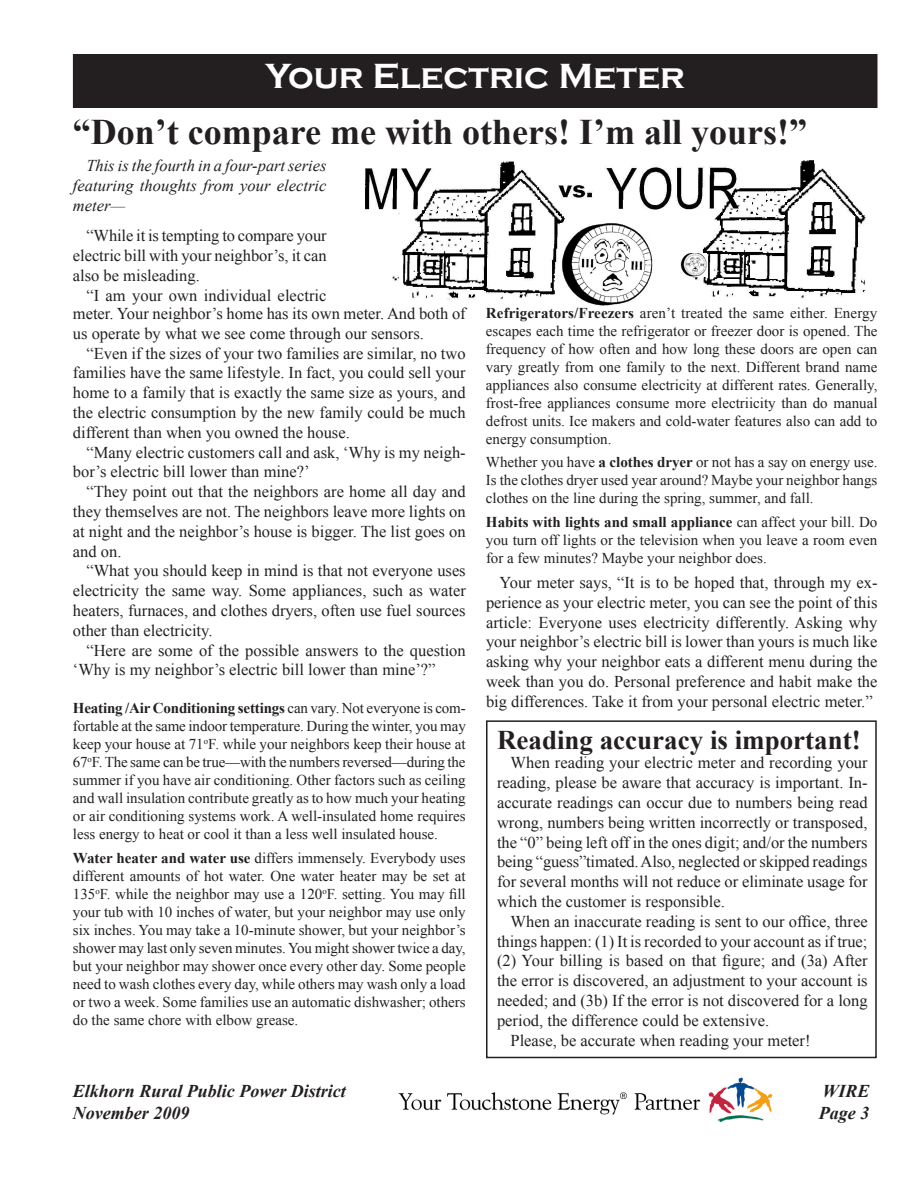
<style>
.page{position:relative;width:918px;height:1188px;background:#fff}
.page>*{position:absolute;margin:0;border:0;box-sizing:border-box;transform-origin:0 0}
.t1{font:700 36px "Times New Roman";color:#231f20}
.t2{font:700 36px "Copperplate Gothic";color:#fff}
.t3{font:700 27px "Times New Roman";color:#231f20}
.t4{font:italic 700 18px "Times New Roman";color:#231f20}
.t5{font:16.5px/19.8px "Times New Roman";color:#231f20;text-align:justify}
.t6{font:italic 16.5px/19.8px "Times New Roman";color:#231f20;text-align:justify}
.t7{font:15px/18px "Times New Roman";color:#231f20;text-align:justify}
.s1{font-weight:700}
</style>
<div class="page">
<img style="left:398px;top:1077px;width:375px;height:46px">
<div style="left:466px;top:1117px;width:236px;height:20px;background:#fff"></div>
<div style="left:74px;top:55px;width:803px;height:52px;background:#231f20"></div>
<div style="left:73px;top:54px;width:805px;height:54px;border:2px solid #231f20"></div>
<img style="left:365px;top:160px;width:501px;height:140px">
<img style="left:560px;top:223px;width:93px;height:83px">
<img style="left:681px;top:253px;width:25px;height:23px">
<div style="left:486px;top:720px;width:391px;height:338px;border:2px solid #231f20"></div>
<h1 class="t2" style="left:265px;top:56px;width:421px">Your Electric Meter</h1>
<h1 class="t1" style="left:73px;top:107px;width:736px">“Don’t compare me with others! I’m all yours!”</h1>
<p class="t6" style="left:73px;top:155px;width:255px;text-indent:14px">This is the fourth in a four-part series featuring thoughts from your electric meter—</p>
<p class="t5" style="left:73px;top:226px;width:255px;text-indent:13px">“While it is tempting to compare your electric bill with your neighbor’s, it can also be misleading.</p>
<p class="t5" style="left:86px;top:285px;width:242px">“I am your own individual electric</p>
<p class="t5" style="left:73px;top:303px;width:394px">meter. Your neighbor’s home has its own meter. And both of us operate by what we see come through our sensors.</p>
<p class="t5" style="left:73px;top:343px;width:394px;text-indent:13px">“Even if the sizes of your two families are similar, no two families have the same lifestyle. In fact, you could sell your home to a family that is exactly the same size as yours, and the electric consumption by the new family could be much different than when you owned the house.</p>
<p class="t5" style="left:73px;top:442px;width:394px;text-indent:13px">“Many electric customers call and ask, ‘Why is my neigh&shy;bor’s electric bill lower than mine?’</p>
<p class="t5" style="left:73px;top:481px;width:394px;text-indent:14px">“They point out that the neighbors are home all day and they themselves are not. The neighbors leave more lights on at night and the neighbor’s house is bigger. The list goes on and on.</p>
<p class="t5" style="left:73px;top:561px;width:394px;text-indent:13px">“What you should keep in mind is that not everyone uses electricity the same way. Some appliances, such as water heaters, furnaces, and clothes dryers, often use fuel sources other than electricity.</p>
<p class="t5" style="left:73px;top:640px;width:394px;text-indent:13px">“Here are some of the possible answers to the question ‘Why is my neighbor’s electric bill lower than mine’?”</p>
<p class="t7" style="left:73px;top:699px;width:394px"><span class="s1">Heating /Air Conditioning settings</span> can vary. Not everyone is com&shy;fortable at the same indoor temperature. During the winter, you may keep your house at 71<sup>o</sup>F. while your neighbors keep their house at 67<sup>o</sup>F. The same can be true—with the numbers reversed—during the summer if you have air conditioning. Other factors such as ceiling and wall insulation contribute greatly as to how much your heating or air conditioning systems work. A well-insulated home requires less energy to heat or cool it than a less well insulated house.</p>
<p class="t7" style="left:73px;top:848px;width:394px"><span class="s1">Water heater and water use</span> differs immensely. Everybody uses different amounts of hot water. One water heater may be set at 135<sup>o</sup>F. while the neighbor may use a 120<sup>o</sup>F. setting. You may fill your tub with 10 inches of water, but your neighbor may use only six inches. You may take a 10-minute shower, but your neighbor’s shower may last only seven minutes. You might shower twice a day, but your neighbor may shower once every other day. Some people need to wash clothes every day, while others may wash only a load or two a week. Some families use an automatic dishwasher; others do the same chore with elbow grease.</p>
<p class="t7" style="left:486px;top:304px;width:393px"><span class="s1">Refrigerators/Freezers</span> aren’t treated the same either. Energy escapes each time the refrigerator or freezer door is opened. The frequency of how often and how long these doors are open can vary greatly from one family to the next. Different brand name appliances also consume electricity at different rates. Generally, frost-free appliances consume more electriicity than do manual defrost units. Ice makers and cold-water features also can add to energy consumption.</p>
<p class="t7" style="left:486px;top:453px;width:393px">Whether you have <span class="s1">a clothes dryer</span> or not has a say on energy use.<br>Is the clothes dryer used year around? Maybe your neighbor hangs clothes on the line during the spring, summer, and fall.</p>
<p class="t7" style="left:486px;top:512px;width:393px"><span class="s1">Habits with lights and small appliance</span> can affect your bill. Do you turn off lights or the television when you leave a room even for a few minutes? Maybe your neighbor does.</p>
<p class="t5" style="left:486px;top:572px;width:393px;text-indent:13px">Your meter says, “It is to be hoped that, through my ex&shy;perience as your electric meter, you can see the point of this article: Everyone uses electricity differently. Asking why your neighbor’s electric bill is lower than yours is much like asking why your neighbor eats a different menu during the week than you do. Personal preference and habit make the big differences. Take it from your personal electric meter.”</p>
<h2 class="t3" style="left:497px;top:721px;width:365px">Reading accuracy is important!</h2>
<p class="t5" style="left:497px;top:753px;width:372px;text-indent:14px">When reading your electric meter and recording your reading, please be aware that accuracy is important. In&shy;accurate readings can occur due to numbers being read wrong, numbers being written incorrectly or transposed, the “0” being left off in the ones digit; and/or the numbers being “guess”timated. Also, neglected or skipped readings for several months will not reduce or eliminate usage for which the customer is responsible.</p>
<p class="t5" style="left:511px;top:911px;width:359px">When an inaccurate reading is sent to our office, three</p>
<p class="t5" style="left:497px;top:931px;width:372px">things happen: (1) It is recorded to your account as if true;</p>
<p class="t5" style="left:497px;top:951px;width:372px">(2) Your billing is based on that figure; and (3a) After</p>
<p class="t5" style="left:497px;top:970px;width:372px">the error is discovered, an adjustment to your account is</p>
<p class="t5" style="left:497px;top:990px;width:372px">needed; and (3b) If the error is not discovered for a long</p>
<p class="t5" style="left:497px;top:1010px;width:274px">period, the difference could be extensive.</p>
<p class="t5" style="left:511px;top:1030px;width:302px">Please, be accurate when reading your meter!</p>
<p class="t4" style="left:73px;top:1079px;width:275px">Elkhorn Rural Public Power District</p>
<p class="t4" style="left:822px;top:1079px;width:49px">WIRE</p>
<p class="t4" style="left:73px;top:1100px;width:118px">November 2009</p>
<p class="t4" style="left:819px;top:1100px;width:52px">Page 3</p>
</div>
